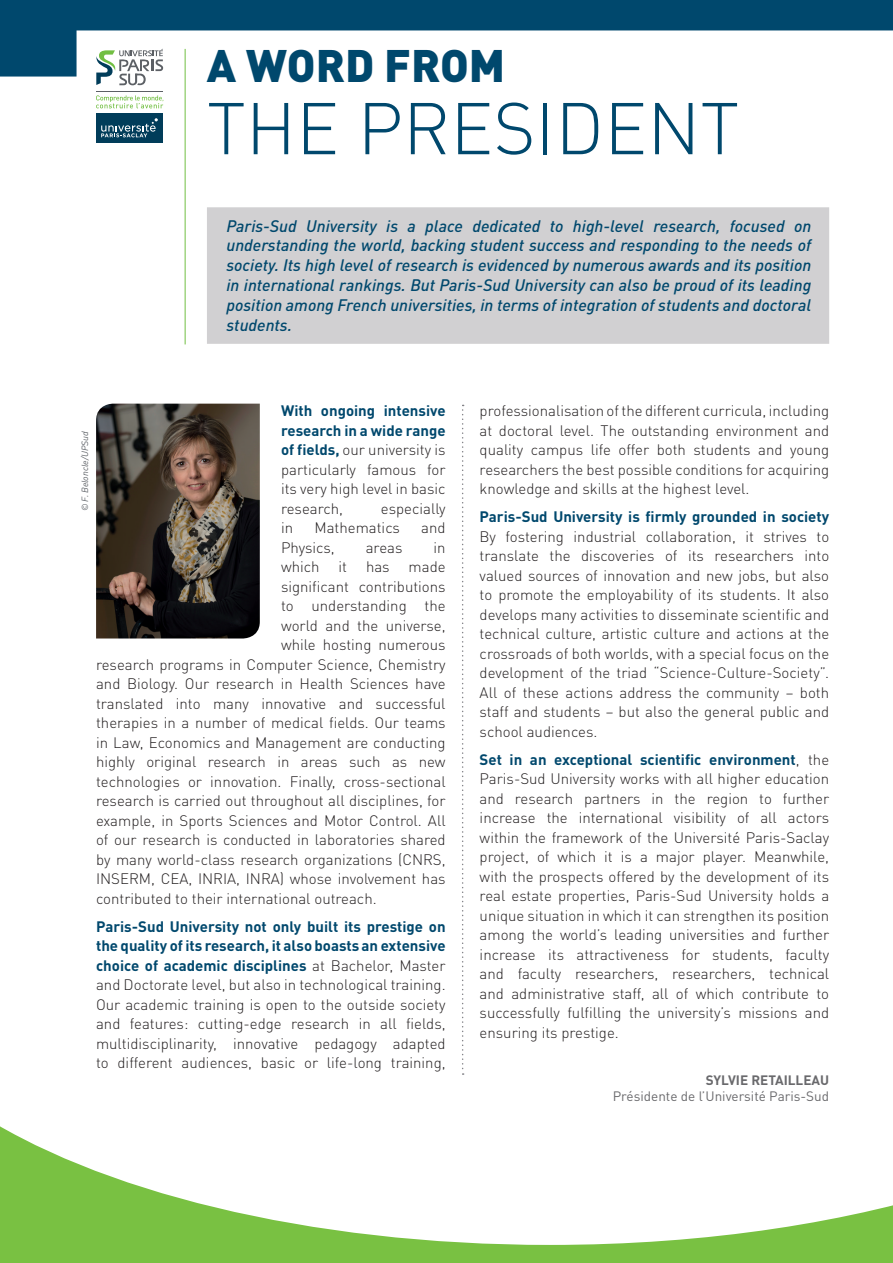
<style>
.page{position:relative;width:893px;height:1263px;background:#fff}
.page>*{position:absolute;margin:0;border:0;box-sizing:border-box;transform-origin:0 0}
.t1{font:300 72px "DINOT";color:#00486d}
.t2{font:900 45px "DINOT";color:#00486d}
.t3{font:italic 500 16.5px/19.8px "DINOT";color:#00486d;text-align:justify}
.t4{font:300 15px/19.5px "DINOT";color:#231f20;text-align:justify}
.t5{font:700 15px "DINOT";color:#00486d}
.t6{font:13.5px "DINOT";color:#69696c}
.t7{font:700 13.5px "DINOT";color:#69696c}
.t8{font:italic 9px "DINOT";color:#5c6065}
.s1{font-weight:700;color:#00486d}
</style>
<div class="page">
<svg style="left:0;top:0;width:893px;height:77px"></svg>
<svg style="left:0;top:1126px;width:893px;height:137px"></svg>
<svg style="left:96px;top:95px;width:68px;height:13px"></svg>
<svg style="left:96px;top:49px;width:67px;height:36px"></svg>
<hr style="left:96px;top:91px;width:67px;height:1px;background:#5c6065">
<div style="left:96px;top:113px;width:67px;height:29px;background:#013d5a"></div>
<svg style="left:101px;top:118px;width:57px;height:19px"></svg>
<div style="left:207px;top:207px;width:622px;height:137px;background:#d1d0d2"></div>
<svg style="left:462px;top:405px;width:2px;height:670px"></svg>
<hr style="left:185px;top:49px;width:1px;height:295px;background:#72bf43">
<img style="left:96px;top:404px;width:164px;height:234px">
<h2 class="t2" style="left:207px;top:36px;width:300px">A WORD FROM</h2>
<h1 class="t1" style="left:207px;top:84px;width:534px">THE PRESIDENT</h1>
<p class="t3" style="left:226px;top:215px;width:586px">Paris-Sud University is a place dedicated to high-level research, focused on understanding the world, backing student success and responding to the needs of society. Its high level of research is evidenced by numerous awards and its position in international rankings. But Paris-Sud University can also be proud of its leading position among French universities, in terms of integration of students and doctoral students.</p>
<p class="t8" style="left:79px;top:511px;width:81px;rotate:-90deg">© F. Beloncle/UPSud</p>
<p class="t4" style="left:281px;top:401px;width:166px"><span class="s1">With ongoing intensive research in a wide range of fields,</span> our university is particularly famous for its very high level in basic research,</p>
<p class="t4" style="left:381px;top:498px;width:66px">especially</p>
<p class="t4" style="left:281px;top:518px;width:14px">in</p>
<p class="t4" style="left:314px;top:518px;width:87px">Mathematics</p>
<p class="t4" style="left:421px;top:518px;width:26px">and</p>
<p class="t4" style="left:281px;top:537px;width:55px">Physics,</p>
<p class="t4" style="left:366px;top:537px;width:38px">areas</p>
<p class="t4" style="left:434px;top:537px;width:14px">in</p>
<p class="t4" style="left:281px;top:557px;width:40px">which</p>
<p class="t4" style="left:339px;top:557px;width:10px">it</p>
<p class="t4" style="left:366px;top:557px;width:25px">has</p>
<p class="t4" style="left:409px;top:557px;width:38px">made</p>
<p class="t4" style="left:281px;top:576px;width:166px">significant contributions</p>
<p class="t4" style="left:281px;top:596px;width:166px">to understanding the</p>
<p class="t4" style="left:281px;top:615px;width:166px">world and the universe,</p>
<p class="t4" style="left:281px;top:635px;width:166px">while hosting numerous</p>
<p class="t4" style="left:96px;top:654px;width:351px">research programs in Computer Science, Chemistry</p>
<p class="t4" style="left:96px;top:674px;width:351px">and Biology. Our research in Health Sciences have</p>
<p class="t4" style="left:96px;top:693px;width:351px">translated into many innovative and successful</p>
<p class="t4" style="left:96px;top:713px;width:351px">therapies in a number of medical fields. Our teams</p>
<p class="t4" style="left:96px;top:732px;width:351px">in Law, Economics and Management are conducting</p>
<p class="t4" style="left:96px;top:752px;width:351px">highly original research in areas such as new</p>
<p class="t4" style="left:96px;top:771px;width:351px">technologies or innovation. Finally, cross-sectional</p>
<p class="t4" style="left:96px;top:791px;width:351px">research is carried out throughout all disciplines, for</p>
<p class="t4" style="left:96px;top:810px;width:351px">example, in Sports Sciences and Motor Control. All</p>
<p class="t4" style="left:96px;top:830px;width:351px">of our research is conducted in laboratories shared</p>
<p class="t4" style="left:96px;top:849px;width:351px">by many world-class research organizations (CNRS,</p>
<p class="t4" style="left:96px;top:869px;width:351px">INSERM, CEA, INRIA, INRA) whose involvement has</p>
<p class="t4" style="left:96px;top:888px;width:282px">contributed to their international outreach.</p>
<p class="t4" style="left:96px;top:916px;width:351px"><span class="s1">Paris-Sud University not only built its prestige on the quality of its research, it also boasts an extensive choice of academic disciplines</span> at Bachelor, Master and Doctorate level, but also in technological training.<br>Our academic training is open to the outside society and features: cutting-edge research in all fields, multidisciplinarity, innovative pedagogy adapted to different audiences, basic or life-long training,</p>
<p class="t4" style="left:480px;top:401px;width:351px">professionalisation of the different curricula, including at doctoral level. The outstanding environment and quality campus life offer both students and young researchers the best possible conditions for acquiring knowledge and skills at the highest level.</p>
<p class="t5" style="left:480px;top:507px;width:351px">Paris-Sud University is firmly grounded in society</p>
<p class="t4" style="left:480px;top:526px;width:351px">By fostering industrial collaboration, it strives to translate the discoveries of its researchers into valued sources of innovation and new jobs, but also to promote the employability of its students. It also develops many activities to disseminate scientific and technical culture, artistic culture and actions at the crossroads of both worlds, with a special focus on the development of the triad “Science-Culture-Society”.<br>All of these actions address the community – both staff and students – but also the general public and school audiences.</p>
<p class="t4" style="left:480px;top:749px;width:351px"><span class="s1">Set in an exceptional scientific environment</span>, the Paris-Sud University works with all higher education and research partners in the region to further increase the international visibility of all actors within the framework of the Université Paris-Saclay project, of which it is a major player. Meanwhile, with the prospects offered by the development of its real estate properties, Paris-Sud University holds a unique situation in which it can strengthen its position among the world’s leading universities and further increase its attractiveness for students, faculty and faculty researchers, researchers, technical and administrative staff, all of which contribute to successfully fulfilling the university’s missions and ensuring its prestige.</p>
<p class="t7" style="left:706px;top:1071px;width:125px">SYLVIE RETAILLEAU</p>
<p class="t6" style="left:613px;top:1088px;width:218px">Présidente de l’Université Paris-Sud</p>
</div>
